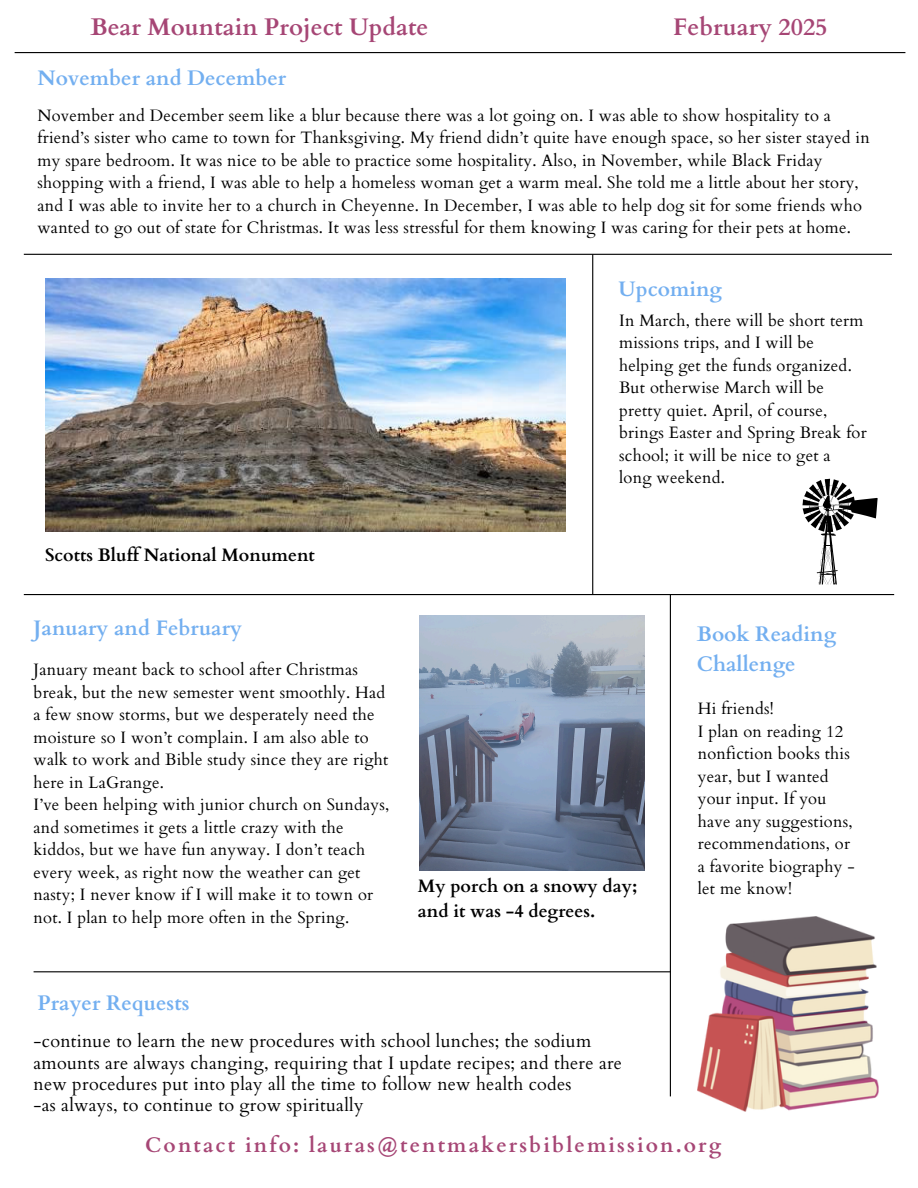
<style>
.page{position:relative;width:918px;height:1188px;background:#fff}
.page>*{position:absolute;margin:0;border:0;box-sizing:border-box;transform-origin:0 0}
.t1{font:700 24px "Cardo";color:#a64675}
.t2{font:700 21px/29.2px "Cardo";color:#73aff0}
.t3{font:700 21px "Cardo";letter-spacing:.1em;color:#a64675}
.t4{font:18px/21.3px "Cardo";letter-spacing:.015em;color:#000}
.t5{font:700 18px/24.8px "Cardo";color:#000}
.t6{font:16.5px/22.5px "Cardo";letter-spacing:.015em;color:#000}
</style>
<div class="page">
<hr style="left:15px;top:52px;width:890px;height:1px;background:#000">
<hr style="left:24px;top:594px;width:870px;height:1px;background:#000">
<hr style="left:24px;top:254px;width:868px;height:1px;background:#000">
<img style="left:698px;top:917px;width:181px;height:194px">
<hr style="left:592px;top:254px;width:1px;height:340px;background:#000">
<img style="left:45px;top:278px;width:521px;height:254px">
<img style="left:419px;top:616px;width:225px;height:254px">
<hr style="left:670px;top:594px;width:1px;height:502px;background:#000">
<hr style="left:34px;top:971px;width:637px;height:1px;background:#000">
<svg style="left:802px;top:479px;width:76px;height:105px"></svg>
<p class="t1" style="left:90px;top:12px;width:340px">Bear Mountain Project Update</p>
<p class="t1" style="left:673px;top:12px;width:156px">February 2025</p>
<p class="t2" style="left:38px;top:64px;width:250px">November and December</p>
<p class="t6" style="left:38px;top:104px;width:834px">November and December seem like a blur because there was a lot going on. I was able to show hospitality to a friend’s sister who came to town for Thanksgiving. My friend didn’t quite have enough space, so her sister stayed in my spare bedroom. It was nice to be able to practice some hospitality. Also, in November, while Black Friday shopping with a friend, I was able to help a homeless woman get a warm meal. She told me a little about her story, and I was able to invite her to a church in Cheyenne. In December, I was able to help dog sit for some friends who wanted to go out of state for Christmas. It was less stressful for them knowing I was caring for their pets at home.</p>
<h2 class="t5" style="left:45px;top:543px;width:271px">Scotts Bluff National Monument</h2>
<h3 class="t2" style="left:619px;top:275px;width:105px">Upcoming</h3>
<p class="t6" style="left:619px;top:310px;width:249px">In March, there will be short term missions trips, and I will be helping get the funds organized.<br>But otherwise March will be pretty quiet. April, of course, brings Easter and Spring Break for school; it will be nice to get a long weekend.</p>
<p class="t2" style="left:34px;top:614px;width:210px">January and February</p>
<h2 class="t2" style="left:697px;top:620px;width:141px">Book Reading<br>Challenge</h2>
<p class="t6" style="left:698px;top:698px;width:78px">Hi friends!</p>
<p class="t6" style="left:698px;top:720px;width:159px">I plan on reading 12 nonfiction books this year, but I wanted your input. If you have any suggestions, recommendations, or a favorite biography - let me know!</p>
<h1 class="t6" style="left:34px;top:659px;width:356px">January meant back to school after Christmas break, but the new semester went smoothly. Had a few snow storms, but we desperately need the moisture so I won’t complain. I am also able to walk to work and Bible study since they are right here in LaGrange.</h1>
<p class="t6" style="left:34px;top:794px;width:357px">I’ve been helping with junior church on Sundays, and sometimes it gets a little crazy with the kiddos, but we have fun anyway. I don’t teach every week, as right now the weather can get nasty; I never know if I will make it to town or not. I plan to help more often in the Spring.</p>
<p class="t5" style="left:418px;top:874px;width:221px">My porch on a snowy day; and it was -4 degrees.</p>
<p class="t2" style="left:38px;top:989px;width:154px">Prayer Requests</p>
<p class="t4" style="left:34px;top:1031px;width:590px">-continue to learn the new procedures with school lunches; the sodium amounts are always changing, requiring that I update recipes; and there are new procedures put into play all the time to follow new health codes</p>
<h2 class="t4" style="left:34px;top:1095px;width:331px">-as always, to continue to grow spiritually</h2>
<h2 class="t3" style="left:145px;top:1131px;width:578px">Contact info: lauras@tentmakersbiblemission.org</h2>
</div>
